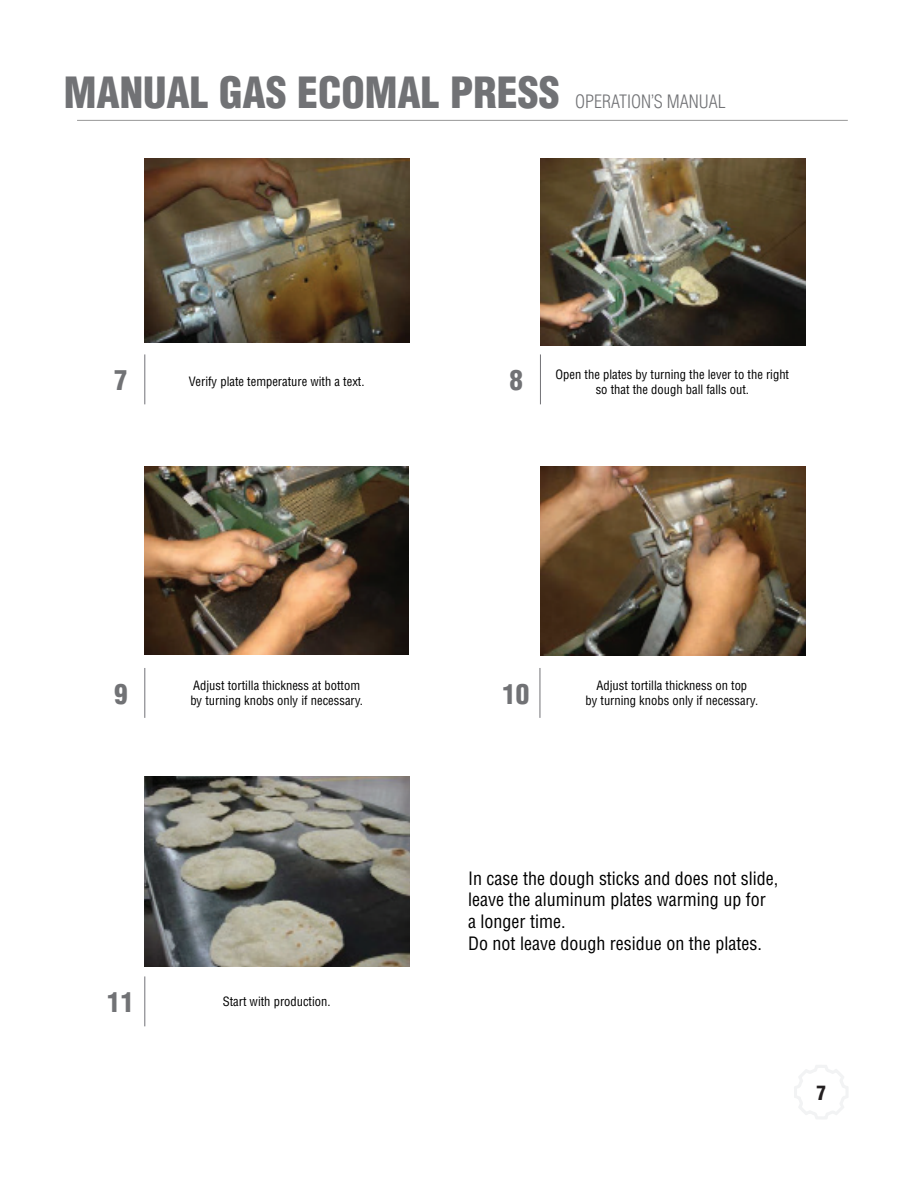
<style>
.page{position:relative;width:918px;height:1188px;background:#fff}
.page>*{position:absolute;margin:0;border:0;box-sizing:border-box;transform-origin:0 0}
.t1{font:900 condensed 42px "Helvetica";color:#717275}
.t2{font:900 condensed 27px "Helvetica";color:#717275}
.t3{font:900 condensed 19.5px "Helvetica";color:#231f20}
.t4{font:condensed 18px/21.6px "Helvetica LT Std";color:#000}
.t5{font:300 condensed 18px "Helvetica LT Std";color:#717275}
.t6{font:condensed 12.6px/15.1px "Helvetica";color:#000}
.s1{font-weight:900;font-size:27px;color:#717275}
</style>
<div class="page">
<hr style="left:77px;top:120px;width:771px;height:1px;background:#979797">
<svg style="left:794px;top:1065px;width:54px;height:54px"></svg>
<img style="left:145px;top:158px;width:264px;height:184px">
<img style="left:541px;top:158px;width:264px;height:187px">
<img style="left:144px;top:467px;width:265px;height:187px">
<img style="left:541px;top:467px;width:264px;height:188px">
<img style="left:145px;top:777px;width:264px;height:190px">
<hr style="left:144px;top:354px;width:1px;height:50px;background:#727277">
<hr style="left:540px;top:354px;width:1px;height:50px;background:#727277">
<hr style="left:144px;top:668px;width:1px;height:50px;background:#727277">
<hr style="left:540px;top:668px;width:1px;height:50px;background:#727277">
<hr style="left:144px;top:976px;width:1px;height:50px;background:#727277">
<h1 class="t1" style="left:64px;top:66px;width:498px">MANUAL GAS ECOMAL PRESS</h1>
<h3 class="t5" style="left:575px;top:91px;width:152px">OPERATION’S MANUAL</h3>
<h2 class="t2" style="left:114px;top:363px;width:15px">7</h2>
<p class="t6" style="left:189px;top:374px;width:177px">Verify plate temperature with a text.</p>
<p class="t6" style="left:596px;top:366px;width:195px;text-indent:-86px"><span class="s1">8</span> Open the plates by turning the lever to the right so that the dough ball falls out.</p>
<p class="t6" style="left:190px;top:678px;width:174px">Adjust tortilla thickness at bottom by turning knobs only if necessary.</p>
<p class="t6" style="left:586px;top:678px;width:174px;text-align:center">Adjust tortilla thickness on top<br>by turning knobs only if necessary.</p>
<h2 class="t2" style="left:114px;top:677px;width:15px">9</h2>
<h2 class="t2" style="left:502px;top:677px;width:28px">10</h2>
<h2 class="t2" style="left:107px;top:985px;width:28px">11</h2>
<p class="t6" style="left:223px;top:994px;width:109px">Start with production.</p>
<h3 class="t4" style="left:468px;top:867px;width:312px">In case the dough sticks and does not slide, leave the aluminum plates warming up for a longer time.<br>Do not leave dough residue on the plates.</h3>
<h3 class="t3" style="left:816px;top:1080px;width:11px">7</h3>
</div>
